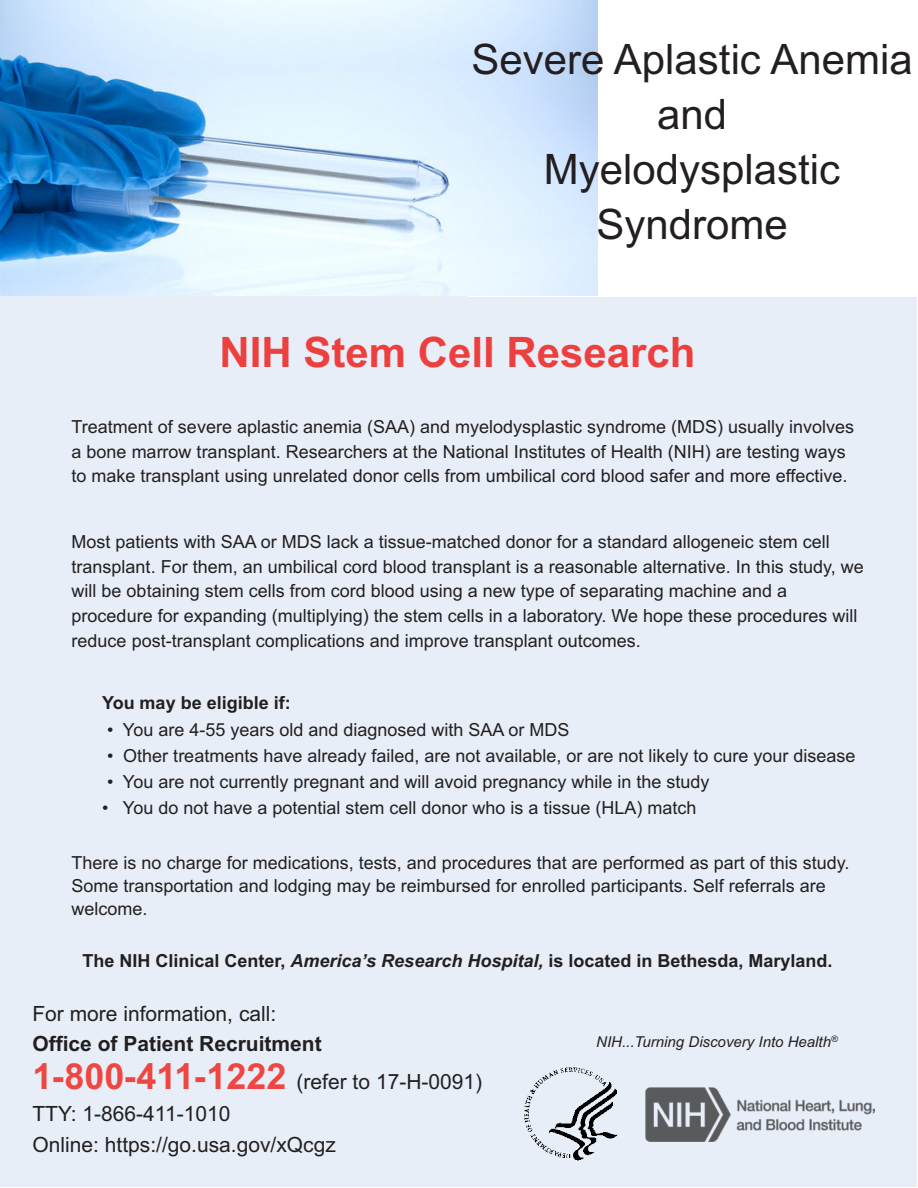
<style>
.page{position:relative;width:918px;height:1188px;background:#fff}
.page>*{position:absolute;margin:0;border:0;box-sizing:border-box;transform-origin:0 0}
.t1{font:42px/54.9px "Arial";color:#231f20;text-align:center}
.t2{font:700 42px "Arial";color:#ee3f3f}
.t3{font:21px/31.2px "Arial";color:#231f20}
.t4{font:700 21px "Arial";color:#231f20}
.t5{font:18px/24.6px "Arial";color:#231f20}
.t6{font:700 18px "Arial";color:#231f20}
.t7{font:italic 15px "Arial";color:#231f20}
.s1{font-style:italic}
.s2{font-weight:700;font-size:36px;color:#ef4641}
</style>
<div class="page">
<div style="left:0;top:0;width:917px;height:1187px;background:#e7eef7"></div>
<div style="left:0;top:0;width:917px;height:296px;background:#fff"></div>
<img style="left:0;top:1px;width:598px;height:295px">
<img style="left:524px;top:1067px;width:94px;height:94px">
<img style="left:645px;top:1088px;width:230px;height:54px">
<p class="t1" style="left:472px;top:32px;width:443px">Severe Aplastic Anemia and<br>Myelodysplastic<br>Syndrome</p>
<p class="t2" style="left:219px;top:328px;width:478px">NIH Stem Cell Research</p>
<p class="t5" style="left:72px;top:415px;width:784px">Treatment of severe aplastic anemia (SAA) and myelodysplastic syndrome (MDS) usually involves a bone marrow transplant. Researchers at the National Institutes of Health (NIH) are testing ways to make transplant using unrelated donor cells from umbilical cord blood safer and more effective.</p>
<p class="t5" style="left:72px;top:530px;width:794px">Most patients with SAA or MDS lack a tissue-matched donor for a standard allogeneic stem cell transplant. For them, an umbilical cord blood transplant is a reasonable alternative. In this study, we will be obtaining stem cells from cord blood using a new type of separating machine and a procedure for expanding (multiplying) the stem cells in a laboratory. We hope these procedures will reduce post-transplant complications and improve transplant outcomes.</p>
<p class="t6" style="left:102px;top:693px;width:190px">You may be eligible if:</p>
<p class="t5" style="left:107px;top:717px;width:464px">• You are 4-55 years old and diagnosed with SAA or MDS</p>
<p class="t5" style="left:107px;top:743px;width:750px">• Other treatments have already failed, are not available, or are not likely to cure your disease</p>
<p class="t5" style="left:107px;top:769px;width:604px">• You are not currently pregnant and will avoid pregnancy while in the study</p>
<p class="t5" style="left:102px;top:795px;width:596px">• You do not have a potential stem cell donor who is a tissue (HLA) match</p>
<p class="t5" style="left:72px;top:851px;width:780px;line-height:23.1px">There is no charge for medications, tests, and procedures that are performed as part of this study.<br>Some transportation and lodging may be reimbursed for enrolled participants. Self referrals are welcome.</p>
<p class="t6" style="left:83px;top:950px;width:751px">The NIH Clinical Center, <span class="s1">America’s Research Hospital,</span> is located in Bethesda, Maryland.</p>
<p class="t3" style="left:32px;top:998px;width:245px">For more information, call:</p>
<p class="t4" style="left:32px;top:1031px;width:291px">Office of Patient Recruitment</p>
<p class="t3" style="left:32px;top:1067px;width:451px"><span class="s2">1-800-411-1222</span> (refer to 17-H-0091)<br>TTY: 1-866-411-1010<br>Online: https://go.usa.gov/xQcgz</p>
<p class="t7" style="left:596px;top:1033px;width:243px">NIH...Turning Discovery Into Health<sup>®</sup></p>
</div>
